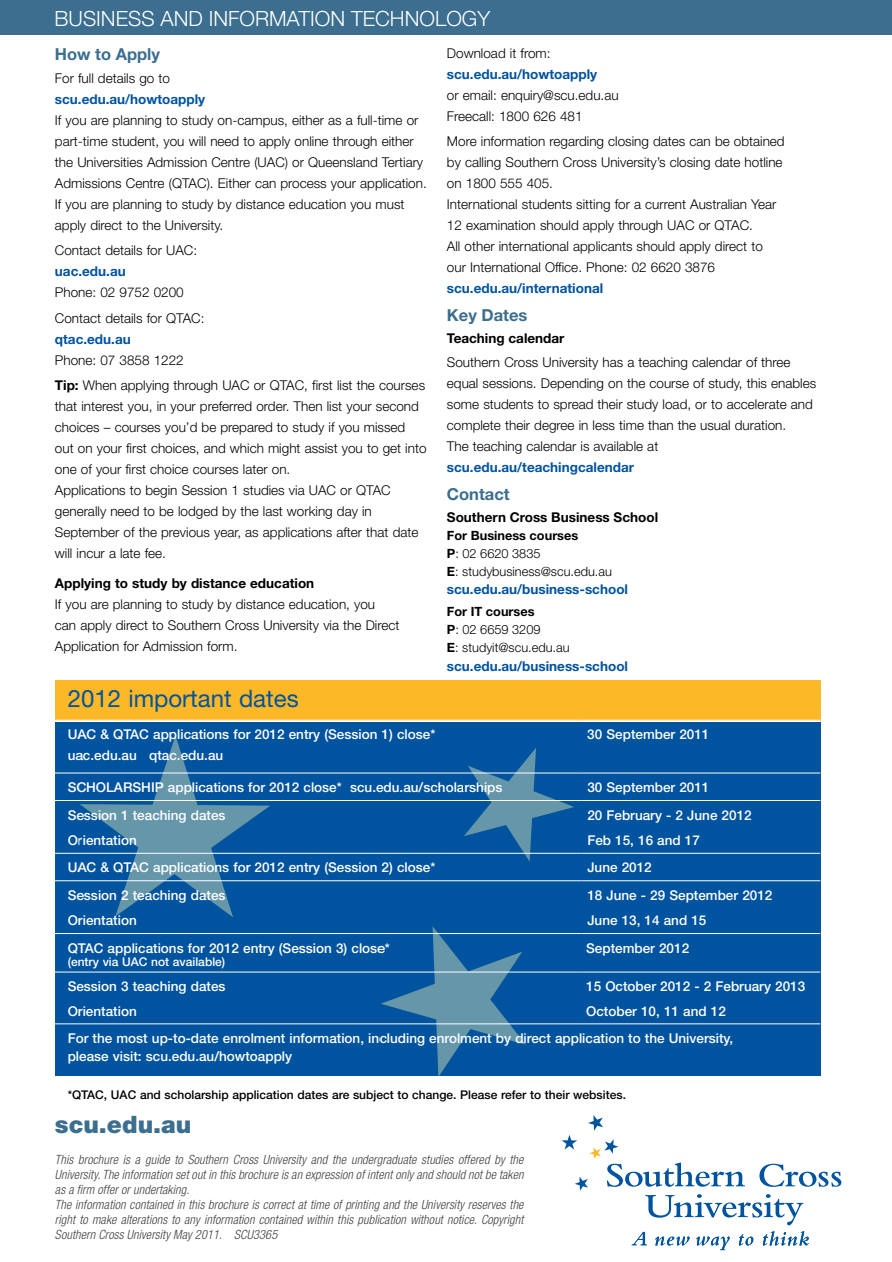
<style>
.page{position:relative;width:892px;height:1262px;background:#fff}
.page>*{position:absolute;margin:0;border:0;box-sizing:border-box;transform-origin:0 0}
.t1{font:24px "Helvetica Neue";color:#00539f}
.t2{font:900 24px "Helvetica Neue";color:#3b6e8f}
.t3{font:300 21px "Helvetica Neue";color:#fff}
.t4{font:700 16.5px "Helvetica Neue";color:#3b6e8f}
.t5{font:300 13.5px/21px "Helvetica Neue";color:#000}
.t6{font:500 13.5px/25.2px "Helvetica Neue";color:#fff}
.t7{font:700 13.5px "Helvetica Neue";color:#00539f}
.t8{font:700 13.5px "Helvetica Neue";color:#000}
.t9{font:italic 300 condensed 12.75px/15px "Helvetica Neue LT Std";letter-spacing:.01em;color:#414042}
.t10{font:300 12.75px/18px "Helvetica Neue";color:#000}
.t11{font:500 12px "Helvetica Neue";color:#000}
.t12{font:500 12px "Helvetica Neue";color:#fff}
.s1{font-weight:700}
</style>
<div class="page">
<div style="left:55px;top:722px;width:765px;height:353px;background:#00539f"></div>
<div style="left:55px;top:679px;width:765px;height:41px;background:#fdb827"></div>
<hr style="left:55px;top:719px;width:526px;height:1px;background:#fff">
<hr style="left:581px;top:719px;width:239px;height:1px;background:#fff">
<hr style="left:55px;top:772px;width:526px;height:1px;background:#fff">
<hr style="left:581px;top:772px;width:239px;height:1px;background:#fff">
<hr style="left:55px;top:800px;width:526px;height:1px;background:#fff">
<hr style="left:581px;top:800px;width:239px;height:1px;background:#fff">
<hr style="left:55px;top:852px;width:526px;height:1px;background:#fff">
<hr style="left:581px;top:852px;width:239px;height:1px;background:#fff">
<hr style="left:55px;top:880px;width:526px;height:1px;background:#fff">
<hr style="left:581px;top:880px;width:239px;height:1px;background:#fff">
<hr style="left:55px;top:933px;width:526px;height:1px;background:#fff">
<hr style="left:581px;top:933px;width:239px;height:1px;background:#fff">
<hr style="left:55px;top:971px;width:526px;height:1px;background:#fff">
<hr style="left:581px;top:971px;width:239px;height:1px;background:#fff">
<hr style="left:55px;top:1023px;width:526px;height:1px;background:#fff">
<hr style="left:581px;top:1023px;width:239px;height:1px;background:#fff">
<div style="left:0;top:0;width:891px;height:34px;background:#3b6e8f"></div>
<svg style="left:561px;top:1115px;width:280px;height:134px"></svg>
<svg style="left:380px;top:926px;width:145px;height:150px"></svg>
<svg style="left:463px;top:748px;width:111px;height:113px"></svg>
<svg style="left:80px;top:736px;width:190px;height:181px"></svg>
<h2 class="t3" style="left:55px;top:6px;width:437px">business and Information technology</h2>
<p class="t4" style="left:55px;top:44px;width:107px">How to Apply</p>
<p class="t5" style="left:55px;top:67px;width:117px">For full details go to</p>
<p class="t7" style="left:55px;top:91px;width:152px">scu.edu.au/howtoapply</p>
<p class="t5" style="left:55px;top:109px;width:365px">If you are planning to study on-campus, either as a full-time or part-time student, you will need to apply online through either the Universities Admission Centre (UAC</p>
<p class="t5" style="left:55px;top:151px;width:373px;text-indent:230px">) or Queensland Tertiary Admissions Centre (QTAC). Either can process your application.<br>If you are planning to study by distance education you must apply direct to the University.</p>
<p class="t5" style="left:55px;top:239px;width:121px">Contact details for UAC</p>
<p class="t5" style="left:193px;top:239px;width:5px">:</p>
<p class="t7" style="left:55px;top:263px;width:72px">uac.edu.au</p>
<p class="t5" style="left:55px;top:279px;width:151px;line-height:25.2px">Phone: 02 9752 0200<br>Contact details for QTAC :</p>
<p class="t7" style="left:55px;top:330px;width:77px">qtac.edu.au</p>
<p class="t5" style="left:55px;top:347px;width:177px;line-height:25.2px">Phone: 07 3858 1222<br><span class="s1">Tip:</span> When applying through UAC</p>
<p class="t5" style="left:55px;top:374px;width:373px;text-indent:199px">or QTAC , first list the courses that interest you, in your preferred order. Then list your second choices – courses you’d be prepared to study if you missed out on your first choices, and which might assist you to get into one of your first choice courses later on.<br>Applications to begin Session 1 studies via UAC</p>
<p class="t5" style="left:55px;top:479px;width:365px;text-indent:285px">or QTAC generally need to be lodged by the last working day in September of the previous year, as applications after that date will incur a late fee.</p>
<p class="t8" style="left:55px;top:574px;width:261px">Applying to study by distance education</p>
<p class="t5" style="left:55px;top:593px;width:346px">If you are planning to study by distance education, you can apply direct to Southern Cross University via the Direct<br>Application for Admission form.</p>
<p class="t5" style="left:447px;top:42px;width:105px">Download it from:</p>
<p class="t7" style="left:447px;top:65px;width:152px">scu.edu.au/howtoapply</p>
<p class="t5" style="left:447px;top:84px;width:173px">or email: enquiry@scu.edu.au<br>Freecall: 1800 626 481</p>
<p class="t5" style="left:447px;top:130px;width:339px">More information regarding closing dates can be obtained by calling Southern Cross University’s closing date hotline on 1800 555 405.<br>International students sitting for a current Australian Year 12 examination should apply through UAC</p>
<p class="t5" style="left:447px;top:214px;width:317px;text-indent:252px">or QTAC .<br>All other international applicants should apply direct to our International Office. Phone: 02 6620 3876</p>
<p class="t7" style="left:447px;top:280px;width:158px">scu.edu.au/international</p>
<p class="t4" style="left:447px;top:305px;width:82px">Key Dates</p>
<p class="t8" style="left:447px;top:330px;width:119px">Teaching calendar</p>
<p class="t5" style="left:447px;top:351px;width:370px">Southern Cross University has a teaching calendar of three equal sessions. Depending on the course of study, this enables some students to spread their study load, or to accelerate and complete their degree in less time than the usual duration.<br>The teaching calendar is available at</p>
<p class="t7" style="left:447px;top:458px;width:189px">scu.edu.au/teachingcalendar</p>
<p class="t4" style="left:447px;top:483px;width:64px">Contact</p>
<p class="t8" style="left:447px;top:509px;width:213px">Southern Cross Business School</p>
<p class="t10" style="left:447px;top:526px;width:166px"><span class="s1">For Business courses<br>P</span>: 02 6620 3835<br><span class="s1">E</span>: studybusiness@scu.edu.au</p>
<p class="t7" style="left:447px;top:581px;width:182px">scu.edu.au/business-school</p>
<p class="t10" style="left:447px;top:602px;width:124px"><span class="s1">For IT courses<br>P</span>: 02 6659 3209<br><span class="s1">E</span>: studyit@scu.edu.au</p>
<p class="t7" style="left:447px;top:657px;width:182px">scu.edu.au/business-school</p>
<h1 class="t1" style="left:68px;top:684px;width:232px">2012 important dates</h1>
<p class="t6" style="left:68px;top:723px;width:369px;line-height:21px">UAC &amp; QTAC applications for 2012 entry (Session 1) close* uac.edu.au qtac.edu.au</p>
<p class="t6" style="left:587px;top:721px;width:124px">30 September 2011</p>
<p class="t6" style="left:68px;top:774px;width:436px">Scholarship applications for 2012 close* scu.edu.au/scholarships</p>
<p class="t6" style="left:587px;top:774px;width:124px">30 September 2011</p>
<p class="t6" style="left:68px;top:801px;width:159px">Session 1 teaching dates<br>Orientation</p>
<p class="t6" style="left:587px;top:801px;width:166px">20 February - 2 June 2012<br>Feb 15, 16 and 17</p>
<p class="t6" style="left:68px;top:854px;width:369px">UAC &amp; QTAC applications for 2012 entry (Session 2) close*</p>
<p class="t6" style="left:587px;top:854px;width:66px">June 2012</p>
<p class="t6" style="left:68px;top:882px;width:159px">Session 2 teaching dates<br>Orientation</p>
<p class="t6" style="left:587px;top:882px;width:186px">18 June - 29 September 2012<br>June 13, 14 and 15</p>
<p class="t6" style="left:68px;top:934px;width:323px">QTAC applications for 2012 entry (Session 3) close*</p>
<p class="t12" style="left:68px;top:954px;width:159px">(entry via UAC not available)</p>
<p class="t6" style="left:586px;top:934px;width:104px">September 2012</p>
<p class="t6" style="left:68px;top:973px;width:159px">Session 3 teaching dates<br>Orientation</p>
<p class="t6" style="left:586px;top:973px;width:220px">15 October 2012 - 2 February 2013</p>
<p class="t6" style="left:586px;top:998px;width:141px">October 10, 11 and 12</p>
<p class="t6" style="left:68px;top:1025px;width:666px">For the most up-to-date enrolment information, including enrolment by direct application to the University,</p>
<p class="t6" style="left:68px;top:1043px;width:226px">please visit: scu.edu.au/howtoapply</p>
<p class="t11" style="left:68px;top:1087px;width:559px">*QTAC, UAC and scholarship application dates are subject to change. Please refer to their websites.</p>
<h1 class="t2" style="left:55px;top:1110px;width:138px">scu.edu.au</h1>
<p class="t9" style="left:55px;top:1152px;width:470px">This brochure is a guide to Southern Cross University and the undergraduate studies offered by the University. The information set out in this brochure is an expression of intent only and should not be taken as a firm offer or undertaking.<br>The information contained in this brochure is correct at time of printing and the University reserves the right to make alterations to any information contained within this publication without notice. Copyright Southern Cross University May 2011. SCU3365</p>
</div>
